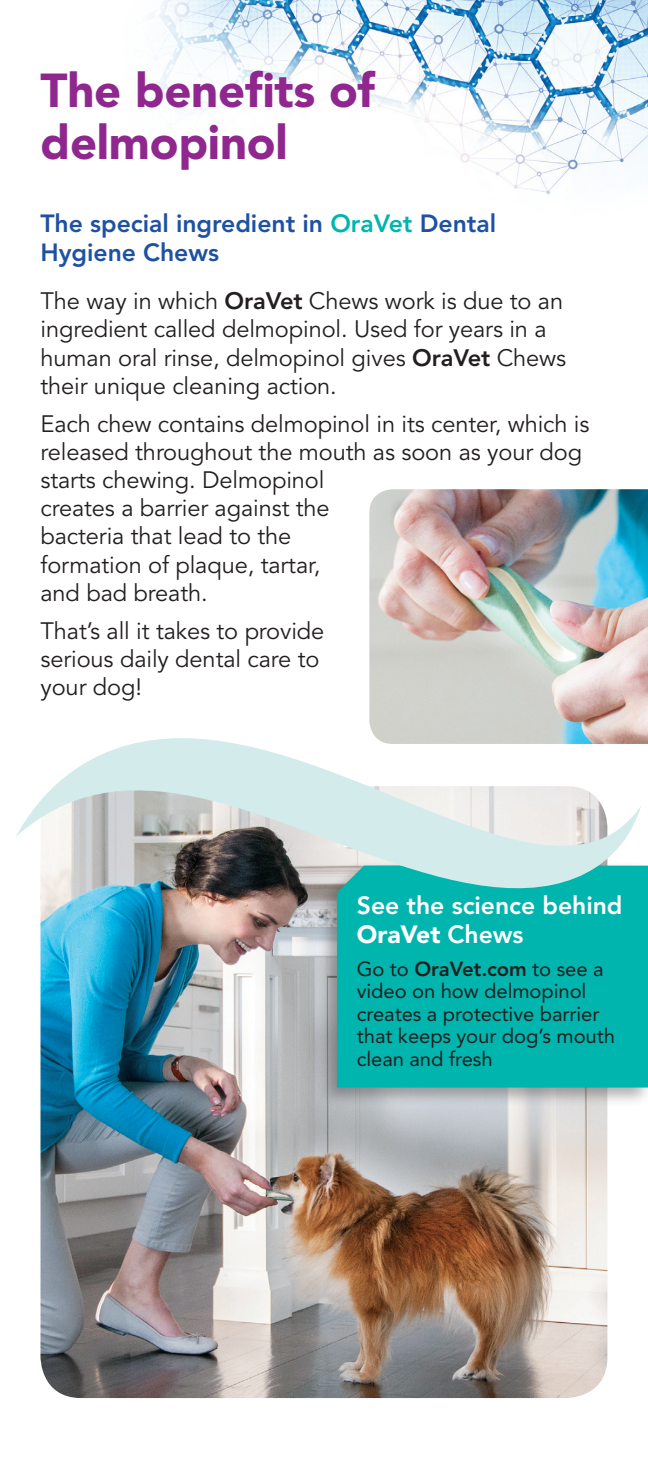
<style>
.page{position:relative;width:648px;height:1458px;background:#fff}
.page>*{position:absolute;margin:0;border:0;box-sizing:border-box;transform-origin:0 0}
.t1{font:900 47.25px/51.8px "Avenir LT Std";letter-spacing:-.005em;color:#8f278f}
.t2{font:800 24.75px/29.2px "Avenir LT Std";color:#1f51a3}
.t3{font:800 24.75px/29.2px "Avenir LT Std";color:#fff}
.t4{font:23.62px/28.1px "Avenir LT Std";letter-spacing:-.005em;color:#231f20}
.t5{font:20.25px/22.5px "Avenir LT Std";letter-spacing:-.005em;color:#231f20}
.s1{color:#00b5ae}
.s2{font-weight:800}
.s3{font-weight:900}
</style>
<div class="page">
<img style="left:145px;top:0;width:503px;height:195px">
<img style="left:40px;top:892px;width:567px;height:506px">
<div style="left:317px;top:860px;width:331px;height:247px;background:#231f20;opacity:.35"></div>
<div style="left:337px;top:866px;width:311px;height:222px;background:#00b5ae"></div>
<svg style="left:16px;top:738px;width:625px;height:154px"></svg>
<img style="left:369px;top:489px;width:279px;height:255px">
<p class="t1" style="left:40px;top:65px;width:336px">The benefits of delmopinol</p>
<p class="t2" style="left:40px;top:209px;width:457px">The special ingredient in <span class="s1">OraVet</span> Dental<br>Hygiene Chews</p>
<p class="t4" style="left:40px;top:288px;width:527px">The way in which <span class="s2">OraVet</span> Chews work is due to an ingredient called delmopinol. Used for years in a human oral rinse, delmopinol gives <span class="s2">OraVet</span> Chews their unique cleaning action.</p>
<p class="t4" style="left:40px;top:410px;width:551px">Each chew contains delmopinol in its center, which is released throughout the mouth as soon as your dog starts chewing. Delmopinol<br>creates a barrier against the<br>bacteria that lead to the<br>formation of plaque, tartar,<br>and bad breath.</p>
<p class="t4" style="left:40px;top:617px;width:285px">That’s all it takes to provide serious daily dental care to your dog!</p>
<p class="t3" style="left:357px;top:891px;width:267px">See the science behind<br><span class="s3">OraVet</span> Chews</p>
<p class="t5" style="left:357px;top:958px;width:260px">Go to <span class="s2">OraVet.com</span> to see a video on how delmopinol creates a protective barrier that keeps your dog’s mouth clean and fresh</p>
</div>
